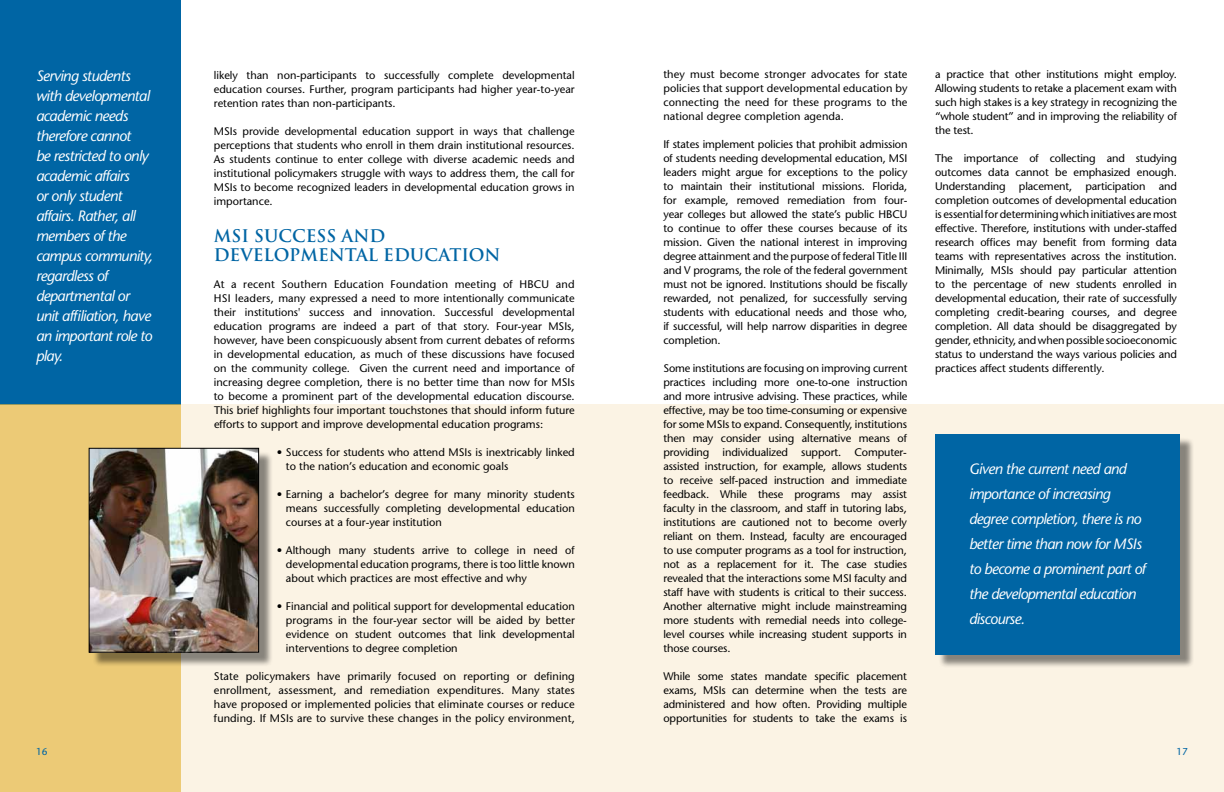
<style>
.page{position:relative;width:1224px;height:792px;background:#fff}
.page>*{position:absolute;margin:0;border:0;box-sizing:border-box;transform-origin:0 0}
.t1{font:700 17px/19px "Trajan";color:#0065a4}
.t2{font:italic 15px/20px "Stone Sans";letter-spacing:-.04em;color:#fff}
.t3{font:11px/14px "Stone Sans";color:#000;text-align:justify}
.t4{font:10px "Stone Sans";color:#0065a4}
</style>
<div class="page">
<div style="left:0;top:404px;width:612px;height:388px;background:#fbf3e4"></div>
<div style="left:0;top:0;width:181px;height:404px;background:#0065a4"></div>
<div style="left:0;top:404px;width:181px;height:388px;background:#ecca76"></div>
<div style="left:612px;top:404px;width:612px;height:388px;background:#fbf3e4"></div>
<div style="left:92px;top:452px;width:181px;height:215px;background:#000;opacity:.46"></div>
<img style="left:91px;top:450px;width:166px;height:200px">
<div style="left:89px;top:448px;width:170px;height:204px;border:1px solid #000"></div>
<div style="left:938px;top:438px;width:256px;height:231px;background:#000;opacity:.46"></div>
<div style="left:935px;top:434px;width:245px;height:220px;background:#0065a4"></div>
<p class="t2" style="left:36px;top:66px;width:119px">Serving students with developmental academic needs therefore cannot<br>be restricted to only academic affairs<br>or only student affairs. Rather, all members of the campus community, regardless of departmental or unit affiliation, have an important role to play.</p>
<p class="t3" style="left:214px;top:68px;width:362px">likely than non-participants to successfully complete developmental education courses. Further, program participants had higher year-to-year retention rates than non-participants.</p>
<p class="t3" style="left:214px;top:124px;width:362px">MSIs provide developmental education support in ways that challenge perceptions that students who enroll in them drain institutional resources.<br>As students continue to enter college with diverse academic needs and institutional policymakers struggle with ways to address them, the call for MSIs to become recognized leaders in developmental education grows in importance.</p>
<h1 class="t1" style="left:214px;top:226px;width:288px">MSI SUCCESS AND<br>DEVELOPMENTAL EDUCATION</h1>
<p class="t3" style="left:214px;top:277px;width:363px">At a recent Southern Education Foundation meeting of HBCU and HSI leaders, many expressed a need to more intentionally communicate their institutions' success and innovation. Successful developmental education programs are indeed a part of that story. Four-year MSIs, however, have been conspicuously absent from current debates of reforms in developmental education, as much of these discussions have focused on the community college. Given the current need and importance of increasing degree completion, there is no better time than now for MSIs to become a prominent part of the developmental education discourse.<br>This brief highlights four important touchstones that should inform future efforts to support and improve developmental education programs:</p>
<p class="t3" style="left:286px;top:445px;width:290px;text-indent:-9px">• Success for students who attend MSIs is inextricably linked to the nation’s education and economic goals</p>
<p class="t3" style="left:286px;top:487px;width:290px;text-indent:-9px">• Earning a bachelor’s degree for many minority students means successfully completing developmental education courses at a four-year institution</p>
<p class="t3" style="left:286px;top:543px;width:290px;text-indent:-9px">• Although many students arrive to college in need of developmental education programs, there is too little known about which practices are most effective and why</p>
<p class="t3" style="left:286px;top:599px;width:290px;text-indent:-9px">• Financial and political support for developmental education programs in the four-year sector will be aided by better evidence on student outcomes that link developmental interventions to degree completion</p>
<p class="t3" style="left:214px;top:669px;width:362px">State policymakers have primarily focused on reporting or defining enrollment, assessment, and remediation expenditures. Many states have proposed or implemented policies that eliminate courses or reduce funding. If MSIs are to survive these changes in the policy environment,</p>
<p class="t3" style="left:663px;top:67px;width:246px">they must become stronger advocates for state policies that support developmental education by connecting the need for these programs to the national degree completion agenda.</p>
<p class="t3" style="left:663px;top:137px;width:246px">If states implement policies that prohibit admission of students needing developmental education, MSI leaders might argue for exceptions to the policy to maintain their institutional missions. Florida, for example, removed remediation from four&shy;year colleges but allowed the state’s public HBCU to continue to offer these courses because of its mission. Given the national interest in improving degree attainment and the purpose of federal Title III and V programs, the role of the federal government must not be ignored. Institutions should be fiscally rewarded, not penalized, for successfully serving students with educational needs and those who, if successful, will help narrow disparities in degree completion.</p>
<p class="t3" style="left:663px;top:361px;width:246px">Some institutions are focusing on improving current practices including more one-to-one instruction and more intrusive advising. These practices, while effective, may be too time-consuming or expensive for some MSIs to expand. Consequently, institutions then may consider using alternative means of providing individualized support. Computer&shy;assisted instruction, for example, allows students to receive self-paced instruction and immediate feedback. While these programs may assist faculty in the classroom, and staff in tutoring labs, institutions are cautioned not to become overly reliant on them. Instead, faculty are encouraged to use computer programs as a tool for instruction, not as a replacement for it. The case studies revealed that the interactions some MSI faculty and staff have with students is critical to their success.<br>Another alternative might include mainstreaming more students with remedial needs into college&shy;level courses while increasing student supports in those courses.</p>
<p class="t3" style="left:663px;top:669px;width:245px">While some states mandate specific placement exams, MSIs can determine when the tests are administered and how often. Providing multiple opportunities for students to take the exams is</p>
<p class="t3" style="left:935px;top:67px;width:244px">a practice that other institutions might employ.<br>Allowing students to retake a placement exam with such high stakes is a key strategy in recognizing the “whole student” and in improving the reliability of the test.</p>
<p class="t3" style="left:935px;top:151px;width:244px">The importance of collecting and studying outcomes data cannot be emphasized enough.<br>Understanding placement, participation and completion outcomes of developmental education is essential for determining which initiatives are most effective. Therefore, institutions with under-staffed research offices may benefit from forming data teams with representatives across the institution.<br>Minimally, MSIs should pay particular attention to the percentage of new students enrolled in developmental education, their rate of successfully completing credit-bearing courses, and degree completion. All data should be disaggregated by gender, ethnicity, and when possible socioeconomic status to understand the ways various policies and practices affect students differently.</p>
<h2 class="t2" style="left:969px;top:456px;width:178px;line-height:25px">Given the current need and importance of increasing degree completion, there is no better time than now for MSIs to become a prominent part of the developmental education discourse.</h2>
<p class="t4" style="left:36px;top:745px;width:13px">16</p>
<p class="t4" style="left:1177px;top:745px;width:13px">17</p>
</div>
